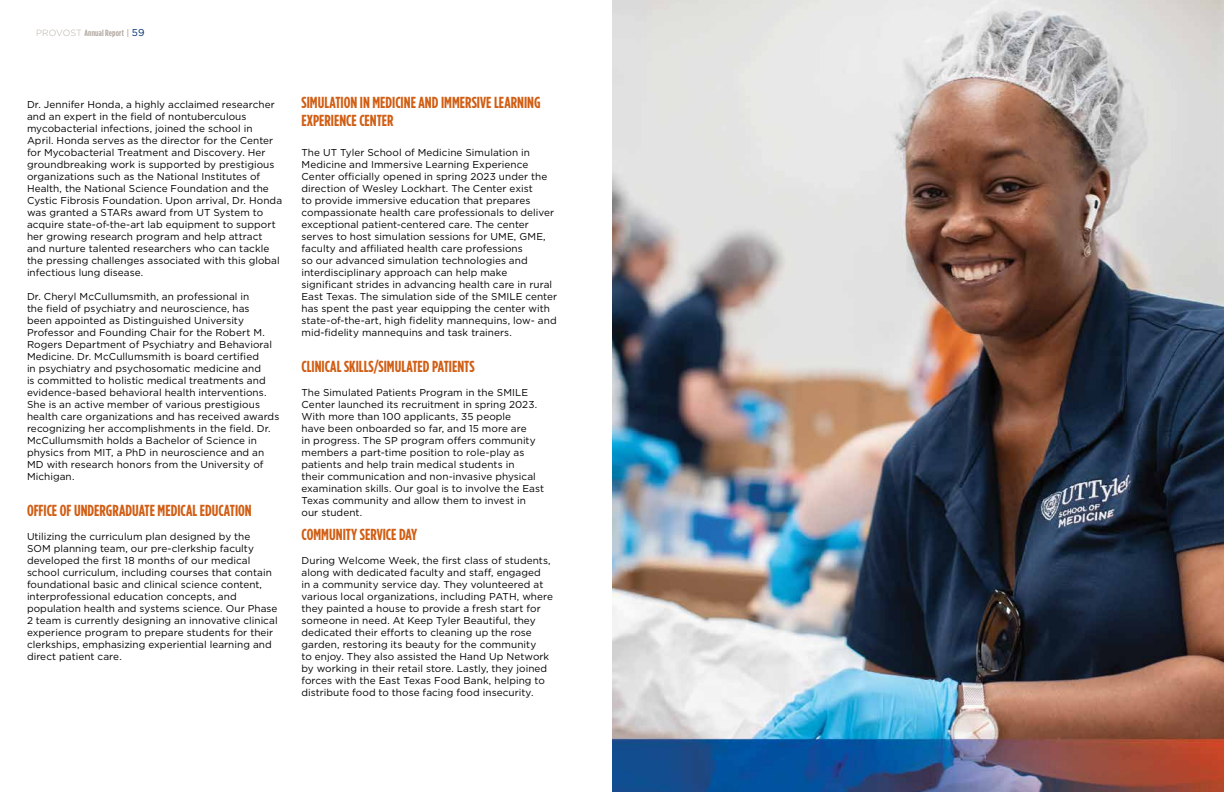
<style>
.page{position:relative;width:1224px;height:792px;background:#fff}
.page>*{position:absolute;margin:0;border:0;box-sizing:border-box;transform-origin:0 0}
.t1{font:700 16px/18px "Gotham Condensed";color:#d15e14}
.t2{font:10px/12px "Gotham";letter-spacing:.005em;color:#000}
.t3{font:700 9px "Gotham Condensed";letter-spacing:.015em;color:#b6ada5}
.s1{font-family:"Gotham";font-weight:300}
.s2{font-family:"Gotham";font-weight:400;font-size:10px;color:#002e6d}
</style>
<div class="page">
<img style="left:612px;top:0;width:612px;height:792px">
<p class="t3" style="left:36px;top:28px;width:110px"><span class="s1">PROVOST</span> Annual Report | <span class="s2">59</span></p>
<p class="t2" style="left:27px;top:98px;width:257px">Dr. Jennifer Honda, a highly acclaimed researcher and an expert in the field of nontuberculous mycobacterial infections, joined the school in<br>April. Honda serves as the director for the Center for Mycobacterial Treatment and Discovery. Her groundbreaking work is supported by prestigious organizations such as the National Institutes of Health, the National Science Foundation and the Cystic Fibrosis Foundation. Upon arrival, Dr. Honda was granted a STARs award from UT System to acquire state-of-the-art lab equipment to support her growing research program and help attract and nurture talented researchers who can tackle the pressing challenges associated with this global infectious lung disease.</p>
<p class="t2" style="left:27px;top:290px;width:254px">Dr. Cheryl McCullumsmith, an professional in<br>the field of psychiatry and neuroscience, has<br>been appointed as Distinguished University Professor and Founding Chair for the Robert M.<br>Rogers Department of Psychiatry and Behavioral Medicine. Dr. McCullumsmith is board certified<br>in psychiatry and psychosomatic medicine and<br>is committed to holistic medical treatments and evidence-based behavioral health interventions.<br>She is an active member of various prestigious health care organizations and has received awards recognizing her accomplishments in the field. Dr.<br>McCullumsmith holds a Bachelor of Science in physics from MIT, a PhD in neuroscience and an MD with research honors from the University of Michigan.</p>
<h1 class="t1" style="left:27px;top:501px;width:226px">OFFICE OF UNDERGRADUATE MEDICAL EDUCATION</h1>
<p class="t2" style="left:27px;top:530px;width:252px">Utilizing the curriculum plan designed by the<br>SOM planning team, our pre-clerkship faculty developed the first 18 months of our medical school curriculum, including courses that contain foundational basic and clinical science content, interprofessional education concepts, and population health and systems science. Our Phase 2 team is currently designing an innovative clinical experience program to prepare students for their clerkships, emphasizing experiential learning and direct patient care.</p>
<h1 class="t1" style="left:302px;top:93px;width:241px">SIMULATION IN MEDICINE AND IMMERSIVE LEARNING<br>EXPERIENCE CENTER</h1>
<p class="t2" style="left:302px;top:146px;width:257px">The UT Tyler School of Medicine Simulation in Medicine and Immersive Learning Experience Center officially opened in spring 2023 under the direction of Wesley Lockhart. The Center exist<br>to provide immersive education that prepares compassionate health care professionals to deliver exceptional patient-centered care. The center serves to host simulation sessions for UME, GME, faculty and affiliated health care professions<br>so our advanced simulation technologies and interdisciplinary approach can help make significant strides in advancing health care in rural East Texas. The simulation side of the SMILE center has spent the past year equipping the center with state-of-the-art, high fidelity mannequins, low- and mid-fidelity mannequins and task trainers.</p>
<h1 class="t1" style="left:302px;top:357px;width:175px">CLINICAL SKILLS/SIMULATED PATIENTS</h1>
<p class="t2" style="left:302px;top:386px;width:244px">The Simulated Patients Program in the SMILE Center launched its recruitment in spring 2023.<br>With more than 100 applicants, 35 people<br>have been onboarded so far, and 15 more are<br>in progress. The SP program offers community members a part-time position to role-play as patients and help train medical students in<br>their communication and non-invasive physical examination skills. Our goal is to involve the East Texas community and allow them to invest in our student.</p>
<h1 class="t1" style="left:302px;top:525px;width:117px">COMMUNITY SERVICE DAY</h1>
<p class="t2" style="left:302px;top:554px;width:253px">During Welcome Week, the first class of students, along with dedicated faculty and staff, engaged<br>in a community service day. They volunteered at various local organizations, including PATH, where they painted a house to provide a fresh start for someone in need. At Keep Tyler Beautiful, they dedicated their efforts to cleaning up the rose garden, restoring its beauty for the community<br>to enjoy. They also assisted the Hand Up Network by working in their retail store. Lastly, they joined forces with the East Texas Food Bank, helping to distribute food to those facing food insecurity.</p>
</div>
